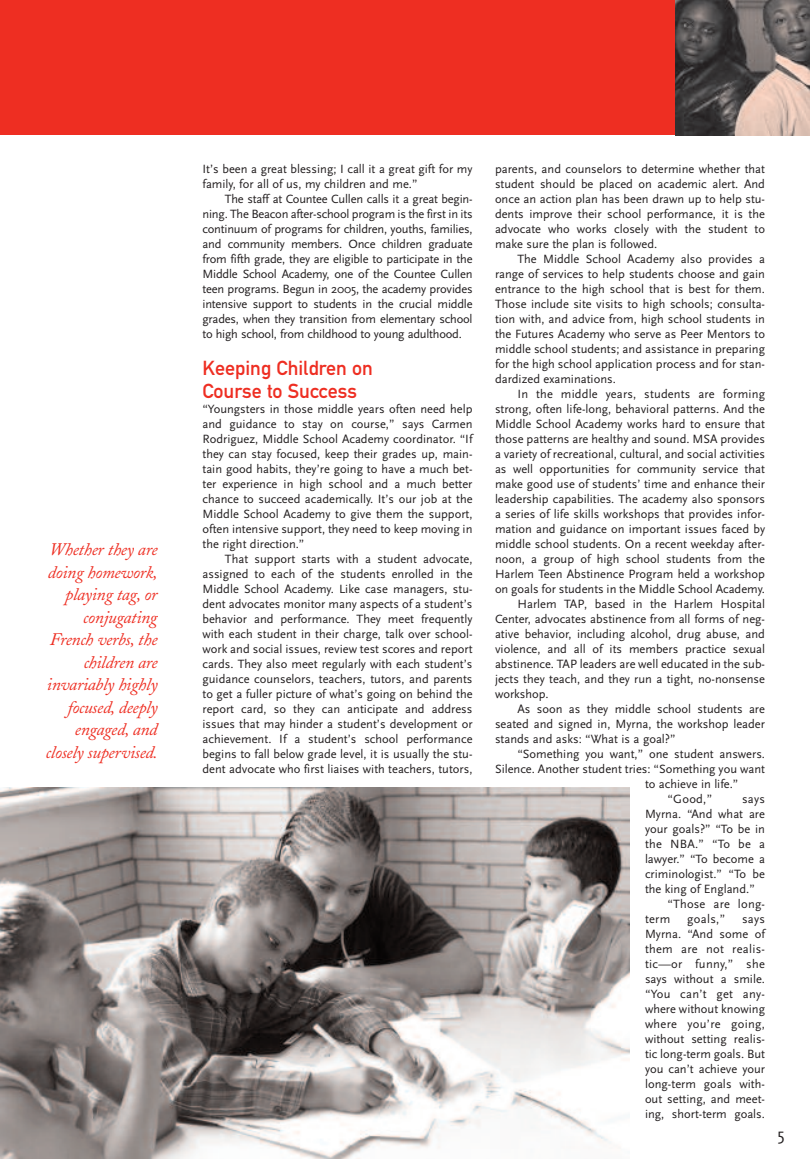
<style>
.page{position:relative;width:810px;height:1159px;background:#fff}
.page>*{position:absolute;margin:0;border:0;box-sizing:border-box;transform-origin:0 0}
.t1{font:20px/22.5px "DIN Mittelschrift";color:#ee2e22}
.t2{font:italic 17.5px/22.5px "Adobe Caslon";letter-spacing:-.015em;color:#ee2e22;text-align:right}
.t3{font:17.5px "Scala Sans";color:#231f20}
.t4{font:12.5px/15px "Scala Sans";color:#231f20;text-align:justify}
.t5{font:12.5px "Scala Sans";letter-spacing:.02em;color:#231f20}
</style>
<div class="page">
<div style="left:0;top:0;width:675px;height:135px;background:#ee2e22"></div>
<img style="left:675px;top:0;width:135px;height:135px">
<hr style="left:0;top:0;width:1px;height:135px;background:#fcd4c1">
<img style="left:0;top:788px;width:630px;height:371px">
<h2 class="t2" style="left:46px;top:540px;width:113px">Whether they are doing homework, playing tag, or conjugating<br>French verbs, the children are invariably highly focused, deeply engaged, and closely supervised.</h2>
<p class="t4" style="left:202px;top:161px;width:272px">It’s been a great blessing; I call it a great gift for my family, for all of us, my children and me.”</p>
<p class="t4" style="left:202px;top:191px;width:272px;text-indent:22px">The staff at Countee Cullen calls it a great begin&shy;ning. The Beacon after-school program is the first in its continuum of programs for children, youths, families, and community members. Once children graduate from fifth grade, they are eligible to participate in the Middle School Academy, one of the Countee Cullen teen programs. Begun in 2005, the academy provides intensive support to students in the crucial middle grades, when they transition from elementary school to high school, from childhood to young adulthood.</p>
<h1 class="t1" style="left:202px;top:359px;width:172px">Keeping Children on<br>Course to Success</h1>
<p class="t4" style="left:202px;top:401px;width:272px">“Youngsters in those middle years often need help and guidance to stay on course,” says Carmen Rodriguez, Middle School Academy coordinator. “If they can stay focused, keep their grades up, main&shy;tain good habits, they’re going to have a much bet&shy;ter experience in high school and a much better chance to succeed academically. It’s our job at the Middle School Academy to give them the support, often intensive support, they need to keep moving in the right direction.”</p>
<p class="t4" style="left:202px;top:551px;width:272px;text-indent:22px">That support starts with a student advocate, assigned to each of the students enrolled in the Middle School Academy. Like case managers, stu&shy;dent advocates monitor many aspects of a student’s behavior and performance. They meet frequently with each student in their charge, talk over school&shy;work and social issues, review test scores and report cards. They also meet regularly with each student’s guidance counselors, teachers, tutors, and parents to get a fuller picture of what’s going on behind the report card, so they can anticipate and address issues that may hinder a student’s development or achievement. If a student’s school performance begins to fall below grade level, it is usually the stu&shy;dent advocate who first liaises with teachers, tutors,</p>
<p class="t4" style="left:495px;top:161px;width:272px">parents, and counselors to determine whether that student should be placed on academic alert. And once an action plan has been drawn up to help stu&shy;dents improve their school performance, it is the advocate who works closely with the student to make sure the plan is followed.</p>
<p class="t4" style="left:495px;top:251px;width:272px;text-indent:22px">The Middle School Academy also provides a range of services to help students choose and gain entrance to the high school that is best for them.<br>Those include site visits to high schools; consulta&shy;tion with, and advice from, high school students in the Futures Academy who serve as Peer Mentors to middle school students; and assistance in preparing for the high school application process and for stan&shy;dardized examinations.</p>
<p class="t4" style="left:518px;top:386px;width:249px">In the middle years, students are forming</p>
<p class="t4" style="left:495px;top:401px;width:272px">strong, often life-long, behavioral patterns. And the</p>
<p class="t4" style="left:495px;top:416px;width:272px">Middle School Academy works hard to ensure that</p>
<p class="t4" style="left:495px;top:431px;width:272px">those patterns are healthy and sound. MSA provides</p>
<p class="t4" style="left:495px;top:446px;width:272px">a variety of recreational, cultural, and social activities</p>
<p class="t4" style="left:495px;top:461px;width:272px">as well opportunities for community service that</p>
<p class="t4" style="left:495px;top:476px;width:272px">make good use of students’ time and enhance their</p>
<p class="t4" style="left:495px;top:491px;width:272px">leadership capabilities. The academy also sponsors</p>
<p class="t4" style="left:495px;top:506px;width:272px">a series of life skills workshops that provides infor-</p>
<p class="t4" style="left:495px;top:521px;width:272px">mation and guidance on important issues faced by</p>
<p class="t4" style="left:495px;top:536px;width:272px">middle school students. On a recent weekday after-</p>
<p class="t4" style="left:495px;top:551px;width:272px">noon, a group of high school students from the</p>
<p class="t4" style="left:495px;top:566px;width:272px">Harlem Teen Abstinence Program held a workshop</p>
<p class="t4" style="left:495px;top:581px;width:272px">on goals for students in the Middle School Academy.</p>
<p class="t4" style="left:518px;top:596px;width:249px">Harlem TAP, based in the Harlem Hospital</p>
<p class="t4" style="left:495px;top:611px;width:272px">Center, advocates abstinence from all forms of neg-</p>
<p class="t4" style="left:495px;top:626px;width:272px">ative behavior, including alcohol, drug abuse, and</p>
<p class="t4" style="left:495px;top:641px;width:272px">violence, and all of its members practice sexual</p>
<p class="t4" style="left:495px;top:656px;width:272px">abstinence. TAP leaders are well educated in the sub-</p>
<p class="t4" style="left:495px;top:671px;width:272px">jects they teach, and they run a tight, no-nonsense</p>
<p class="t4" style="left:495px;top:686px;width:55px">workshop.</p>
<p class="t4" style="left:518px;top:701px;width:249px">As soon as they middle school students are</p>
<p class="t4" style="left:495px;top:716px;width:272px">seated and signed in, Myrna, the workshop leader</p>
<p class="t4" style="left:495px;top:731px;width:182px">stands and asks: “What is a goal?”</p>
<p class="t4" style="left:518px;top:746px;width:249px">“Something you want,” one student answers.</p>
<p class="t4" style="left:495px;top:761px;width:272px">Silence. Another student tries: “Something you want</p>
<p class="t4" style="left:645px;top:776px;width:95px">to achieve in life.”</p>
<p class="t4" style="left:668px;top:791px;width:46px">“Good,”</p>
<p class="t4" style="left:742px;top:791px;width:25px">says</p>
<p class="t4" style="left:645px;top:806px;width:122px">Myrna. “And what are</p>
<p class="t4" style="left:645px;top:821px;width:122px">your goals?” “To be in</p>
<p class="t5" style="left:645px;top:836px;width:122px">the NBA.” “To be a</p>
<p class="t4" style="left:645px;top:851px;width:122px">lawyer.” “To become a</p>
<p class="t4" style="left:645px;top:866px;width:122px">criminologist.” “To be</p>
<p class="t4" style="left:645px;top:881px;width:111px">the king of England.”</p>
<p class="t4" style="left:668px;top:896px;width:99px">“Those are long-</p>
<p class="t4" style="left:645px;top:911px;width:27px">term</p>
<p class="t4" style="left:687px;top:911px;width:39px">goals,”</p>
<p class="t4" style="left:645px;top:911px;width:122px;text-indent:97px">says Myrna. “And some of them are not realis&shy;tic—or funny,” she says without a smile. “You can’t get any&shy;where without knowing where you’re going, without setting realis&shy;tic long-term goals. But you can’t achieve your long-term goals with&shy;out setting, and meet&shy;ing, short-term goals.</p>
<h2 class="t3" style="left:778px;top:1123px;width:9px">5</h2>
</div>
